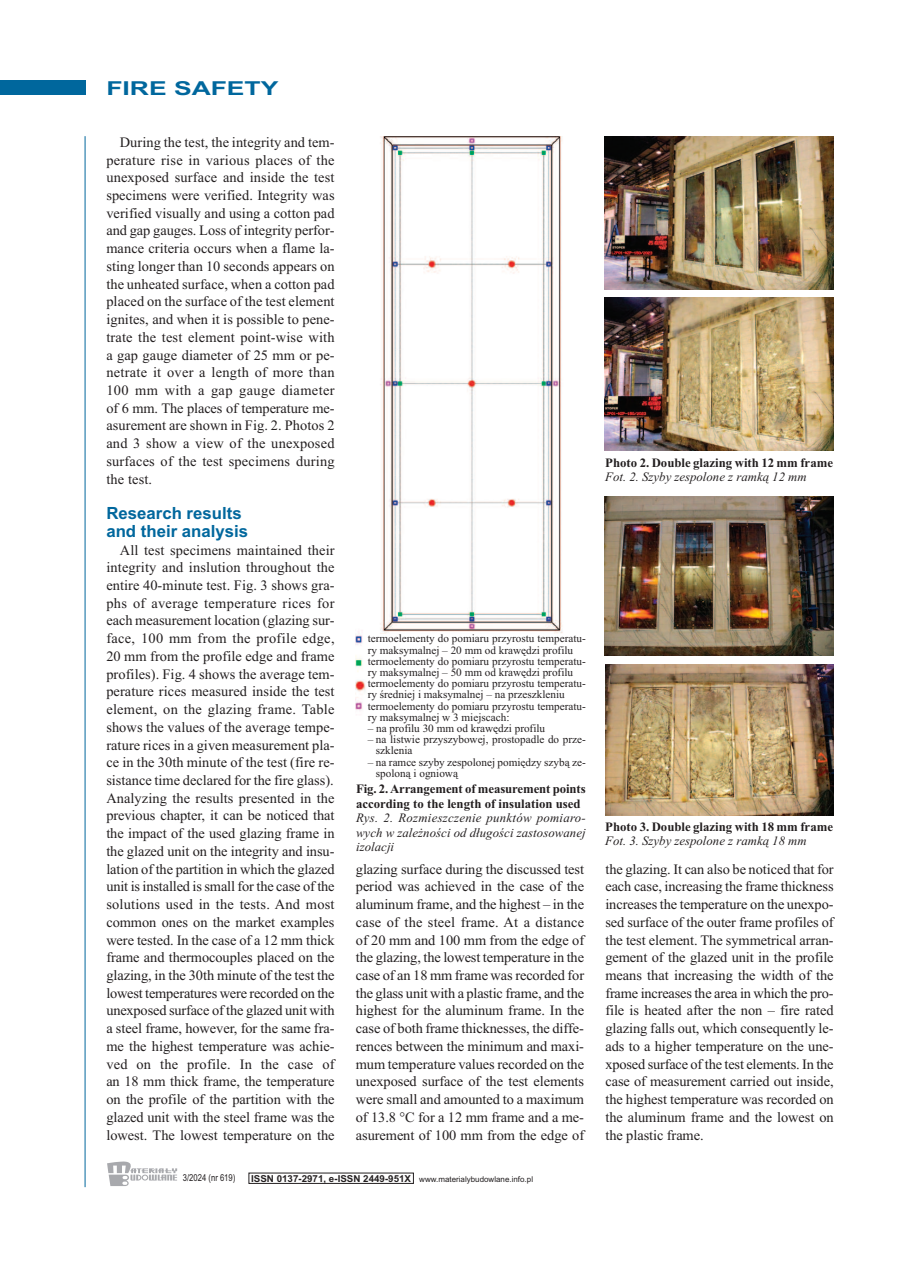
<style>
.page{position:relative;width:906px;height:1268px;background:#fff}
.page>*{position:absolute;margin:0;border:0;box-sizing:border-box;transform-origin:0 0}
.t1{font:700 19.2px "Arial";color:#00679d;scale:1.38 1}
.t2{font:700 16.8px/17.7px "Arial";color:#00679d}
.t3{font:14.4px/17.7px "Times New Roman";letter-spacing:-.005em;color:#231f20;text-align:justify}
.t4{font:italic 12.75px/14.4px "Times New Roman";color:#231f20;text-align:justify}
.t5{font:700 12.75px/14.4px "Times New Roman";color:#231f20}
.t6{font:11.25px/11.2px "Times New Roman";color:#231f20}
.t7{font:9.6px "Arial";color:#231f20;scale:.8 1}
.t8{font:7.95px "Arial";color:#231f20}
.s1{font-weight:700;font-size:9.6px}
</style>
<div class="page">
<div style="left:0;top:81px;width:85px;height:14px;background:#00679d"></div>
<hr style="left:85px;top:136px;width:1px;height:1050px;background:#00679d">
<svg style="left:107px;top:1161px;width:70px;height:24px"></svg>
<img style="left:355px;top:136px;width:208px;height:575px">
<img style="left:604px;top:136px;width:229px;height:153px">
<img style="left:604px;top:298px;width:229px;height:153px">
<img style="left:604px;top:496px;width:229px;height:159px">
<img style="left:605px;top:664px;width:228px;height:151px">
<div style="left:368px;top:634px;width:218px;height:146px;background:#fff"></div>
<h1 class="t1" style="left:106px;top:77px;width:126px">FIRE SAFETY</h1>
<p class="t3" style="left:106px;top:133px;width:230px;text-indent:14px">During the test, the integrity and tem&shy;perature rise in various places of the unexposed surface and inside the test specimens were verified. Integrity was verified visually and using a cotton pad and gap gauges. Loss of integrity perfor&shy;mance criteria occurs when a flame la&shy;sting longer than 10 seconds appears on the unheated surface, when a cotton pad placed on the surface of the test element ignites, and when it is possible to pene&shy;trate the test element point-wise with a gap gauge diameter of 25 mm or pe&shy;netrate it over a length of more than 100 mm with a gap gauge diameter of 6 mm. The places of temperature me&shy;asurement are shown in Fig. 2. Photos 2 and 3 show a view of the unexposed surfaces of the test specimens during the test.</p>
<p class="t2" style="left:106px;top:504px;width:143px">Research results and their analysis</p>
<p class="t3" style="left:106px;top:540px;width:230px;text-indent:14px">All test specimens maintained their integrity and inslution throughout the entire 40-minute test. Fig. 3 shows gra&shy;phs of average temperature rices for each measurement location (glazing sur&shy;face, 100 mm from the profile edge, 20 mm from the profile edge and frame profiles). Fig. 4 shows the average tem&shy;perature rices measured inside the test element, on the glazing frame. Table shows the values of the average tempe&shy;rature rices in a given measurement pla&shy;ce in the 30th minute of the test (fire re&shy;sistance time declared for the fire glass).<br>Analyzing the results presented in the previous chapter, it can be noticed that the impact of the used glazing frame in the glazed unit on the integrity and insu&shy;lation of the partition in which the glazed unit is installed is small for the case of the solutions used in the tests. And most common ones on the market examples were tested. In the case of a 12 mm thick frame and thermocouples placed on the glazing, in the 30th minute of the test the lowest temperatures were recorded on the unexposed surface of the glazed unit with a steel frame, however, for the same fra&shy;me the highest temperature was achie&shy;ved on the profile. In the case of an 18 mm thick frame, the temperature on the profile of the partition with the glazed unit with the steel frame was the lowest. The lowest temperature on the</p>
<p class="t5" style="left:605px;top:455px;width:229px">Photo 2. Double glazing with 12 mm frame</p>
<p class="t4" style="left:605px;top:470px;width:203px">Fot. 2. Szyby zespolone z ramką 12 mm</p>
<p class="t6" style="left:368px;top:632px;width:220px">termoelementy do pomiaru przyrostu temperatu&shy;ry maksymalnej – 20 mm od krawędzi profilu termoelementy do pomiaru przyrostu temperatu&shy;ry maksymalnej – 50 mm od krawędzi profilu termoelementy do pomiaru przyrostu temperatu&shy;ry średniej i maksymalnej – na przeszkleniu termoelementy do pomiaru przyrostu temperatu&shy;ry maksymalnej w 3 miejscach:</p>
<p class="t6" style="left:368px;top:722px;width:179px">– na profilu 30 mm od krawędzi profilu</p>
<p class="t6" style="left:376px;top:733px;width:211px;text-indent:-8px">– na listwie przyszybowej, prostopadle do prze&shy;szklenia</p>
<p class="t6" style="left:376px;top:755px;width:211px;text-indent:-8px">– na ramce szyby zespolonej pomiędzy szybą ze&shy;spoloną i ogniową</p>
<p class="t5" style="left:356px;top:781px;width:231px">Fig. 2.Arrangement of measurement points according to the length of insulation used</p>
<p class="t4" style="left:356px;top:810px;width:231px">Rys. 2. Rozmieszczenie punktów pomiaro&shy;wych w zależności od długości zastosowanej izolacji</p>
<p class="t5" style="left:605px;top:819px;width:229px">Photo 3. Double glazing with 18 mm frame</p>
<p class="t4" style="left:605px;top:833px;width:203px">Fot. 3. Szyby zespolone z ramką 18 mm</p>
<p class="t3" style="left:356px;top:859px;width:230px">glazing surface during the discussed test period was achieved in the case of the aluminum frame, and the highest – in the case of the steel frame. At a distance of 20 mm and 100 mm from the edge of the glazing, the lowest temperature in the case of an 18 mm frame was recorded for the glass unit with a plastic frame, and the highest for the aluminum frame. In the case of both frame thicknesses, the diffe&shy;rences between the minimum and maxi&shy;mum temperature values recorded on the unexposed surface of the test elements were small and amounted to a maximum of 13.8 °C for a 12 mm frame and a me&shy;asurement of 100 mm from the edge of</p>
<p class="t3" style="left:605px;top:859px;width:230px">the glazing. It can also be noticed that for each case, increasing the frame thickness increases the temperature on the unexpo&shy;sed surface of the outer frame profiles of the test element. The symmetrical arran&shy;gement of the glazed unit in the profile means that increasing the width of the frame increases the area in which the pro&shy;file is heated after the non – fire rated glazing falls out, which consequently le&shy;ads to a higher temperature on the une&shy;xposed surface of the test elements. In the case of measurement carried out inside, the highest temperature was recorded on the aluminum frame and the lowest on the plastic frame.</p>
<p class="t7" style="left:183px;top:1171px;width:67px">3/2024 (nr 619)</p>
<p class="t8" style="left:251px;top:1174px;width:283px"><span class="s1">ISSN 0137-2971, e-ISSN 2449-951X</span> www.materialybudowlane.info.pl</p>
</div>
